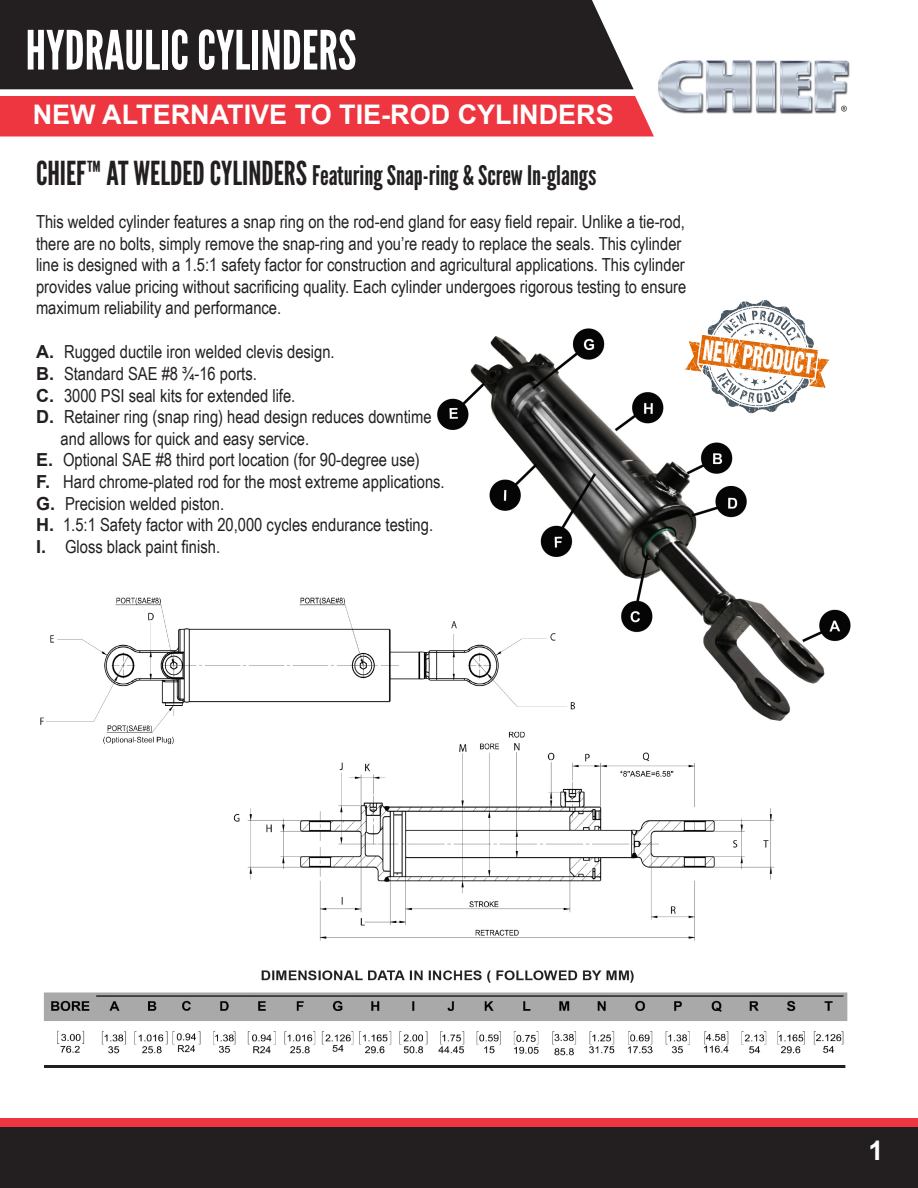
<style>
.page{position:relative;width:918px;height:1188px;background:#fff}
.page>*{position:absolute;margin:0;border:0;box-sizing:border-box;transform-origin:0 0}
.t1{font:72px "League Gothic";color:#fff}
.t2{font:54px "League Gothic";color:#fff}
.t3{font:27px "League Gothic";color:#231f20}
.t4{font:700 27px "Arial";color:#fff}
.t5{font:700 27px "Arial";color:#fff}
.t6{font:18px/21.6px "Arial Narrow";color:#231f20}
.s1{font-size:33px}
.s2{font-family:"Arial";font-weight:700}
</style>
<div class="page">
<img style="left:437px;top:328px;width:414px;height:393px">
<div style="left:0;top:1127px;width:918px;height:61px;background:#231f20"></div>
<div style="left:0;top:0;width:634px;height:89px;background:#231f20"></div>
<div style="left:0;top:1118px;width:918px;height:9px;background:#ee3640"></div>
<div style="left:0;top:96px;width:654px;height:40px;background:#ee3640"></div>
<img style="left:40px;top:593px;width:543px;height:152px">
<img style="left:43px;top:970px;width:805px;height:98px">
<img style="left:233px;top:732px;width:541px;height:209px">
<hr style="left:44px;top:1065px;width:801px;height:3px;background:#231f20">
<img style="left:684px;top:300px;width:147px;height:117px">
<img style="left:658px;top:60px;width:192px;height:54px">
<h1 class="t1" style="left:68px;top:3px;width:214px">CYLINDERS</h1>
<h2 class="t2" style="left:26px;top:18px;width:332px">HYDRAULIC CYLINDERS</h2>
<h3 class="t4" style="left:33px;top:96px;width:583px">NEW ALTERNATIVE TO TIE-ROD CYLINDERS</h3>
<h3 class="t3" style="left:36px;top:159px;width:562px"><span class="s1">CHIEF™ AT WELDED CYLINDERS</span> Featuring Snap-ring &amp; Screw In-glangs</h3>
<p class="t6" style="left:36px;top:210px;width:652px">This welded cylinder features a snap ring on the rod-end gland for easy field repair. Unlike a tie-rod, there are no bolts, simply remove the snap-ring and you’re ready to replace the seals. This cylinder line is designed with a 1.5:1 safety factor for construction and agricultural applications. This cylinder provides value pricing without sacrificing quality. Each cylinder undergoes rigorous testing to ensure maximum reliability and performance.</p>
<p class="t6" style="left:36px;top:341px;width:300px"><span class="s2">A.</span> Rugged ductile iron welded clevis design.</p>
<p class="t6" style="left:36px;top:362px;width:222px"><span class="s2">B.</span> Standard SAE #8 ¾-16 ports.</p>
<p class="t6" style="left:36px;top:384px;width:261px"><span class="s2">C.</span> 3000 PSI seal kits for extended life.</p>
<p class="t6" style="left:36px;top:405px;width:397px"><span class="s2">D.</span> Retainer ring (snap ring) head design reduces downtime</p>
<p class="t6" style="left:61px;top:427px;width:250px">and allows for quick and easy service.</p>
<p class="t6" style="left:36px;top:449px;width:385px"><span class="s2">E.</span> Optional SAE #8 third port location (for 90-degree use)</p>
<p class="t6" style="left:36px;top:470px;width:410px"><span class="s2">F.</span> Hard chrome-plated rod for the most extreme applications.</p>
<p class="t6" style="left:36px;top:492px;width:190px"><span class="s2">G.</span> Precision welded piston.</p>
<p class="t6" style="left:36px;top:513px;width:399px"><span class="s2">H.</span> 1.5:1 Safety factor with 20,000 cycles endurance testing.</p>
<p class="t6" style="left:36px;top:535px;width:186px"><span class="s2">I.</span> Gloss black paint finish.</p>
<h3 class="t5" style="left:869px;top:1133px;width:17px">1</h3>
</div>
